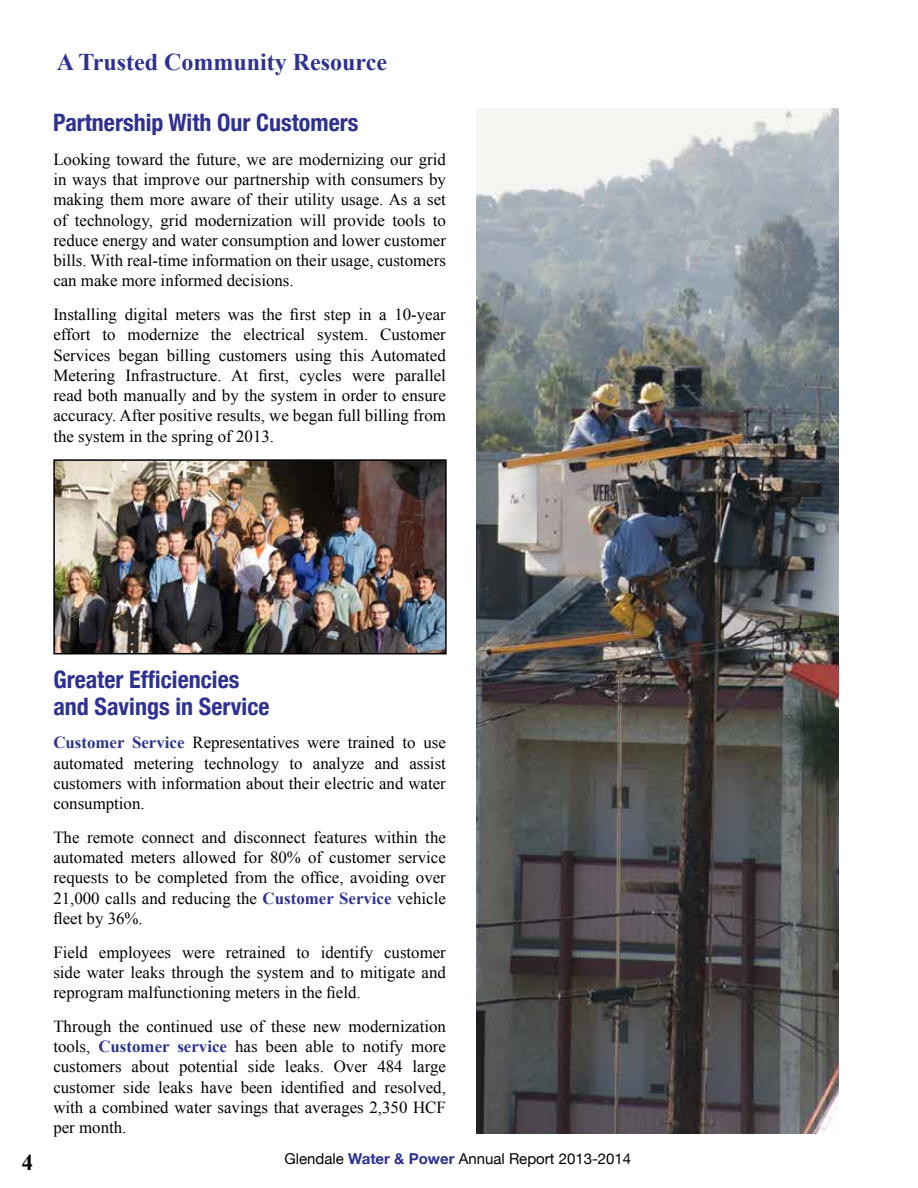
<style>
.page{position:relative;width:918px;height:1188px;background:#fff}
.page>*{position:absolute;margin:0;border:0;box-sizing:border-box;transform-origin:0 0}
.t1{font:700 condensed 24px "Helvetica Neue";color:#2e3092}
.t2{font:700 24px "Times New Roman";color:#2e3092}
.t3{font:700 22.5px "Times New Roman";color:#000}
.t4{font:16.8px/20.2px "Times New Roman";color:#000;text-align:justify}
.t5{font:15px "Helvetica Neue";color:#000}
.s1{font-weight:700;color:#2e3092}
</style>
<div class="page">
<img style="left:56px;top:462px;width:388px;height:189px">
<div style="left:53px;top:459px;width:394px;height:195px;border:2px solid #000"></div>
<img style="left:477px;top:108px;width:361px;height:1026px">
<h2 class="t2" style="left:57px;top:46px;width:332px">A Trusted Community Resource</h2>
<h2 class="t1" style="left:53px;top:103px;width:307px">Partnership With Our Customers</h2>
<p class="t4" style="left:53px;top:149px;width:394px">Looking toward the future, we are modernizing our grid in ways that improve our partnership with consumers by making them more aware of their utility usage. As a set of technology, grid modernization will provide tools to reduce energy and water consumption and lower customer bills. With real-time information on their usage, customers can make more informed decisions.</p>
<p class="t4" style="left:53px;top:304px;width:394px">Installing digital meters was the first step in a 10-year</p>
<p class="t4" style="left:53px;top:324px;width:394px">effort to modernize the electrical system. Customer<br>Services began billing customers using this Automated</p>
<p class="t4" style="left:53px;top:365px;width:394px">Metering Infrastructure. At first, cycles were parallel</p>
<p class="t4" style="left:53px;top:385px;width:394px">read both manually and by the system in order to ensure accuracy. After positive results, we began full billing from the system in the spring of 2013.</p>
<h2 class="t3" style="left:22px;top:1147px;width:13px">4</h2>
<p class="t1" style="left:53px;top:659px;width:188px">Greater Efficiencies</p>
<h2 class="t1" style="left:53px;top:686px;width:218px">and Savings in Service</h2>
<p class="t4" style="left:53px;top:732px;width:394px"><span class="s1">Customer Service</span> Representatives were trained to use automated metering technology to analyze and assist customers with information about their electric and water consumption.</p>
<p class="t4" style="left:53px;top:827px;width:394px">The remote connect and disconnect features within the automated meters allowed for 80% of customer service</p>
<p class="t4" style="left:53px;top:867px;width:394px">requests to be completed from the office, avoiding over</p>
<p class="t4" style="left:53px;top:888px;width:394px">21,000 calls and reducing the <span class="s1">Customer Service</span> vehicle</p>
<p class="t4" style="left:53px;top:908px;width:91px">fleet by 36%.</p>
<p class="t4" style="left:53px;top:942px;width:394px">Field employees were retrained to identify customer side water leaks through the system and to mitigate and</p>
<p class="t4" style="left:53px;top:982px;width:309px">reprogram malfunctioning meters in the field.</p>
<p class="t4" style="left:53px;top:1016px;width:394px">Through the continued use of these new modernization tools, <span class="s1">Customer service</span> has been able to notify more customers about potential side leaks. Over 484 large</p>
<p class="t4" style="left:53px;top:1077px;width:394px">customer side leaks have been identified and resolved,</p>
<p class="t4" style="left:53px;top:1097px;width:394px">with a combined water savings that averages 2,350 HCF per month.</p>
<p class="t5" style="left:285px;top:1148px;width:348px">Glendale <span class="s1">Water &amp; Power</span> Annual Report 2013-2014</p>
</div>
